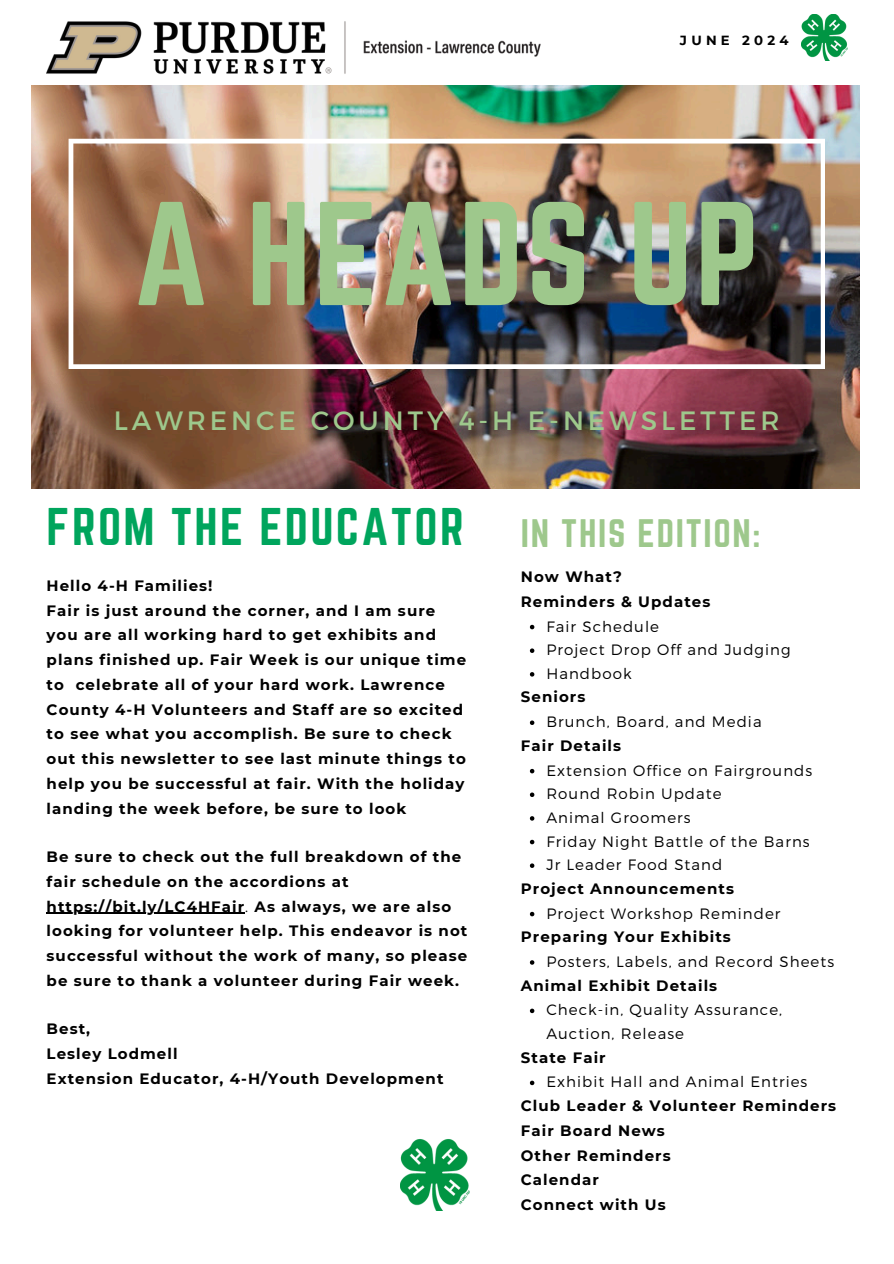
<style>
.page{position:relative;width:894px;height:1264px;background:#fff}
.page>*{position:absolute;margin:0;border:0;box-sizing:border-box;transform-origin:0 0}
.t1{font:129px "Norwester";letter-spacing:.02em;color:#9ec88c}
.t2{font:46.35px "Norwester";letter-spacing:.05em;color:#00a55d}
.t3{font:34.8px "Norwester";letter-spacing:.05em;color:#9ec88c}
.t4{font:26.4px "Montserrat";letter-spacing:.15em;color:#9ec88c}
.t5{font:700 15px/24.8px "Montserrat";letter-spacing:.07em;color:#000}
.t6{font:300 15px/23.7px "Montserrat";letter-spacing:.07em;color:#000}
.t7{font:700 13.2px "Montserrat";letter-spacing:.32em;color:#000}
.s1{font-weight:300}
</style>
<div class="page">
<img style="left:31px;top:85px;width:828px;height:403px">
<img style="left:69px;top:139px;width:756px;height:230px">
<img style="left:801px;top:14px;width:46px;height:46px">
<img style="left:47px;top:21px;width:494px;height:53px">
<img style="left:400px;top:1139px;width:69px;height:70px">
<svg style="left:529px;top:625px;width:5px;height:4px"></svg>
<svg style="left:529px;top:648px;width:5px;height:5px"></svg>
<svg style="left:529px;top:672px;width:5px;height:4px"></svg>
<svg style="left:529px;top:720px;width:5px;height:5px"></svg>
<svg style="left:529px;top:769px;width:5px;height:4px"></svg>
<svg style="left:529px;top:792px;width:5px;height:5px"></svg>
<svg style="left:529px;top:816px;width:5px;height:4px"></svg>
<svg style="left:529px;top:839px;width:5px;height:5px"></svg>
<svg style="left:529px;top:863px;width:5px;height:5px"></svg>
<svg style="left:529px;top:911px;width:5px;height:5px"></svg>
<svg style="left:529px;top:960px;width:5px;height:4px"></svg>
<svg style="left:529px;top:1008px;width:5px;height:5px"></svg>
<svg style="left:529px;top:1080px;width:5px;height:5px"></svg>
<hr style="left:47px;top:912px;width:198px;height:1px;background:#000">
<h1 class="t7" style="left:679px;top:33px;width:110px">JUNE 2024</h1>
<h5 class="t1" style="left:133px;top:176px;width:627px">A HEADS UP</h5>
<h3 class="t4" style="left:114px;top:403px;width:667px">LAWRENCE COUNTY 4-H E-NEWSLETTER</h3>
<p class="t2" style="left:47px;top:499px;width:418px">FROM THE EDUCATOR</p>
<p class="t5" style="left:47px;top:573px;width:421px">Hello 4-H Families!<br>Fair is just around the corner, and I am sure you are all working hard to get exhibits and plans finished up. Fair Week is our unique time to celebrate all of your hard work. Lawrence County 4-H Volunteers and Staff are so excited to see what you accomplish. Be sure to check out this newsletter to see last minute things to help you be successful at fair. With the holiday landing the week before, be sure to look</p>
<h5 class="t5" style="left:47px;top:844px;width:416px">Be sure to check out the full breakdown of the fair schedule on the accordions at</h5>
<p class="t5" style="left:47px;top:893px;width:422px">https://bit.ly/LC4HFair<span class="s1">.</span> As always, we are also looking for volunteer help. This endeavor is not successful without the work of many, so please be sure to thank a volunteer during Fair week.</p>
<p class="t5" style="left:47px;top:1016px;width:132px">Best,<br>Lesley Lodmell</p>
<h5 class="t5" style="left:47px;top:1066px;width:398px">Extension Educator, 4-H/Youth Development</h5>
<h5 class="t3" style="left:520px;top:511px;width:241px">IN THIS EDITION:</h5>
<h4 class="t5" style="left:520px;top:564px;width:191px">Now What?<br>Reminders &amp; Updates</h4>
<h2 class="t6" style="left:546px;top:613px;width:114px">Fair Schedule</h2>
<h5 class="t6" style="left:546px;top:637px;width:246px">Project Drop Off and Judging</h5>
<h6 class="t6" style="left:546px;top:661px;width:87px">Handbook</h6>
<h5 class="t5" style="left:520px;top:684px;width:66px">Seniors</h5>
<p class="t6" style="left:546px;top:709px;width:217px">Brunch, Board, and Media</p>
<h3 class="t5" style="left:520px;top:733px;width:102px">Fair Details</h3>
<h5 class="t6" style="left:546px;top:757px;width:267px">Extension Office on Fairgrounds</h5>
<p class="t6" style="left:546px;top:781px;width:177px">Round Robin Update</p>
<p class="t6" style="left:546px;top:805px;width:146px">Animal Groomers</p>
<p class="t6" style="left:546px;top:828px;width:265px">Friday Night Battle of the Barns</p>
<h5 class="t6" style="left:546px;top:852px;width:177px">Jr Leader Food Stand</h5>
<p class="t5" style="left:520px;top:876px;width:215px">Project Announcements</p>
<h5 class="t6" style="left:546px;top:900px;width:235px">Project Workshop Reminder</h5>
<p class="t5" style="left:520px;top:924px;width:211px">Preparing Your Exhibits</p>
<p class="t6" style="left:546px;top:949px;width:289px">Posters, Labels, and Record Sheets</p>
<p class="t5" style="left:520px;top:972px;width:198px">Animal Exhibit Details</p>
<p class="t6" style="left:546px;top:997px;width:237px">Check-in, Quality Assurance,<br>Auction, Release</p>
<p class="t5" style="left:520px;top:1044px;width:86px">State Fair</p>
<h5 class="t6" style="left:546px;top:1069px;width:262px">Exhibit Hall and Animal Entries</h5>
<p class="t5" style="left:520px;top:1093px;width:317px">Club Leader &amp; Volunteer Reminders<br>Fair Board News<br>Other Reminders<br>Calendar<br>Connect with Us</p>
</div>
